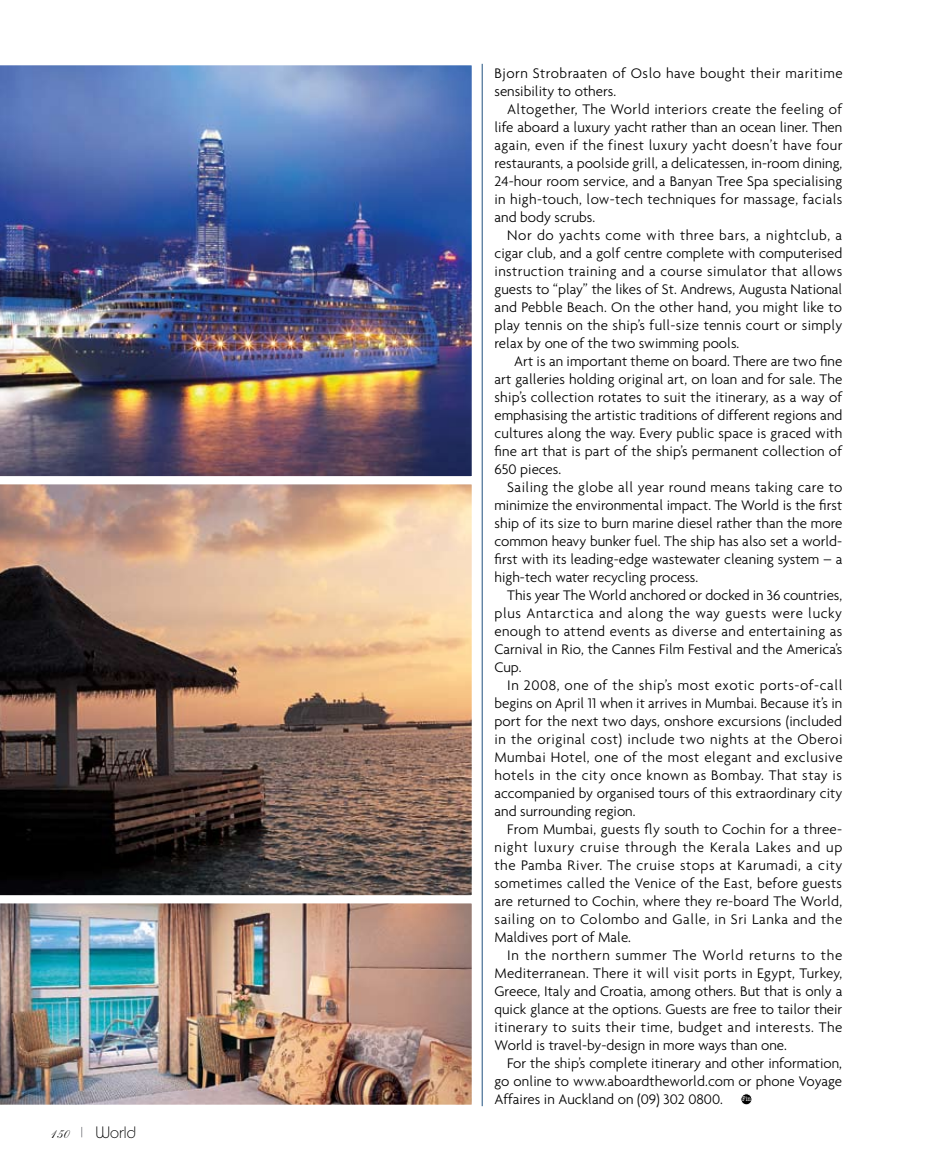
<style>
.page{position:relative;width:936px;height:1170px;background:#fff}
.page>*{position:absolute;margin:0;border:0;box-sizing:border-box;transform-origin:0 0}
.t1{font:300 16.5px "Bauhaus IT Cby BT";color:#000}
.t2{font:16.5px "Shelley Allegro Script";color:#000}
.t3{font:300 15px/18px "Agenda";color:#000;text-align:justify}
.t4{font:300 15px/18px "Agenda";letter-spacing:.03em;color:#000}
.t5{font:condensed 6.6px "American Typewriter";color:#fff}
</style>
<div class="page">
<img style="left:0;top:65px;width:472px;height:412px">
<img style="left:0;top:484px;width:472px;height:412px">
<img style="left:0;top:903px;width:472px;height:202px">
<hr style="left:482px;top:64px;width:1px;height:1042px;background:#20517f">
<div style="left:740px;top:1093px;width:11px;height:11px;background:#000;border-radius:50%"></div>
<div style="left:740px;top:1093px;width:12px;height:11px;border:1px solid #fff;border-radius:50%"></div>
<p class="t2" style="left:48px;top:1122px;width:21px">150</p>
<p class="t1" style="left:95px;top:1122px;width:42px">World</p>
<p class="t4" style="left:494px;top:63px;width:349px">Bjorn Strobraaten of Oslo have bought their maritime sensibility to others.</p>
<p class="t3" style="left:494px;top:99px;width:349px;text-indent:13px">Altogether, The World interiors create the feeling of life aboard a luxury yacht rather than an ocean liner. Then again, even if the finest luxury yacht doesn’t have four restaurants, a poolside grill, a delicatessen, in-room dining, 24-hour room service, and a Banyan Tree Spa specialising in high-touch, low-tech techniques for massage, facials and body scrubs.</p>
<p class="t3" style="left:494px;top:225px;width:349px;text-indent:13px">Nor do yachts come with three bars, a nightclub, a cigar club, and a golf centre complete with computerised instruction training and a course simulator that allows guests to “play” the likes of St. Andrews, Augusta National and Pebble Beach. On the other hand, you might like to play tennis on the ship’s full-size tennis court or simply relax by one of the two swimming pools.</p>
<p class="t3" style="left:494px;top:351px;width:349px;text-indent:20px">Art is an important theme on board. There are two fine art galleries holding original art, on loan and for sale. The ship’s collection rotates to suit the itinerary, as a way of emphasising the artistic traditions of different regions and cultures along the way. Every public space is graced with fine art that is part of the ship’s permanent collection of 650 pieces.</p>
<p class="t3" style="left:494px;top:477px;width:349px;text-indent:13px">Sailing the globe all year round means taking care to minimize the environmental impact. The World is the first ship of its size to burn marine diesel rather than the more common heavy bunker fuel. The ship has also set a world&shy;first with its leading-edge wastewater cleaning system – a high-tech water recycling process.</p>
<p class="t3" style="left:494px;top:585px;width:349px;text-indent:13px">This year The World anchored or docked in 36 countries, plus Antarctica and along the way guests were lucky enough to attend events as diverse and entertaining as Carnival in Rio, the Cannes Film Festival and the America’s Cup.</p>
<p class="t3" style="left:494px;top:675px;width:349px;text-indent:13px">In 2008, one of the ship’s most exotic ports-of-call begins on April 11 when it arrives in Mumbai. Because it’s in port for the next two days, onshore excursions (included in the original cost) include two nights at the Oberoi Mumbai Hotel, one of the most elegant and exclusive hotels in the city once known as Bombay. That stay is accompanied by organised tours of this extraordinary city and surrounding region.</p>
<p class="t3" style="left:494px;top:819px;width:349px;text-indent:13px">From Mumbai, guests fly south to Cochin for a three&shy;night luxury cruise through the Kerala Lakes and up the Pamba River. The cruise stops at Karumadi, a city sometimes called the Venice of the East, before guests are returned to Cochin, where they re-board The World, sailing on to Colombo and Galle, in Sri Lanka and the Maldives port of Male.</p>
<p class="t3" style="left:494px;top:945px;width:349px;text-indent:13px">In the northern summer The World returns to the Mediterranean. There it will visit ports in Egypt, Turkey, Greece, Italy and Croatia, among others. But that is only a quick glance at the options. Guests are free to tailor their itinerary to suits their time, budget and interests. The World is travel-by-design in more ways than one.</p>
<p class="t3" style="left:494px;top:1053px;width:349px;text-indent:13px">For the ship’s complete itinerary and other information, go online to www.aboardtheworld.com or phone Voyage Affaires in Auckland on (09) 302 0800.</p>
<p class="t5" style="left:742px;top:1095px;width:10px">Fin</p>
</div>
